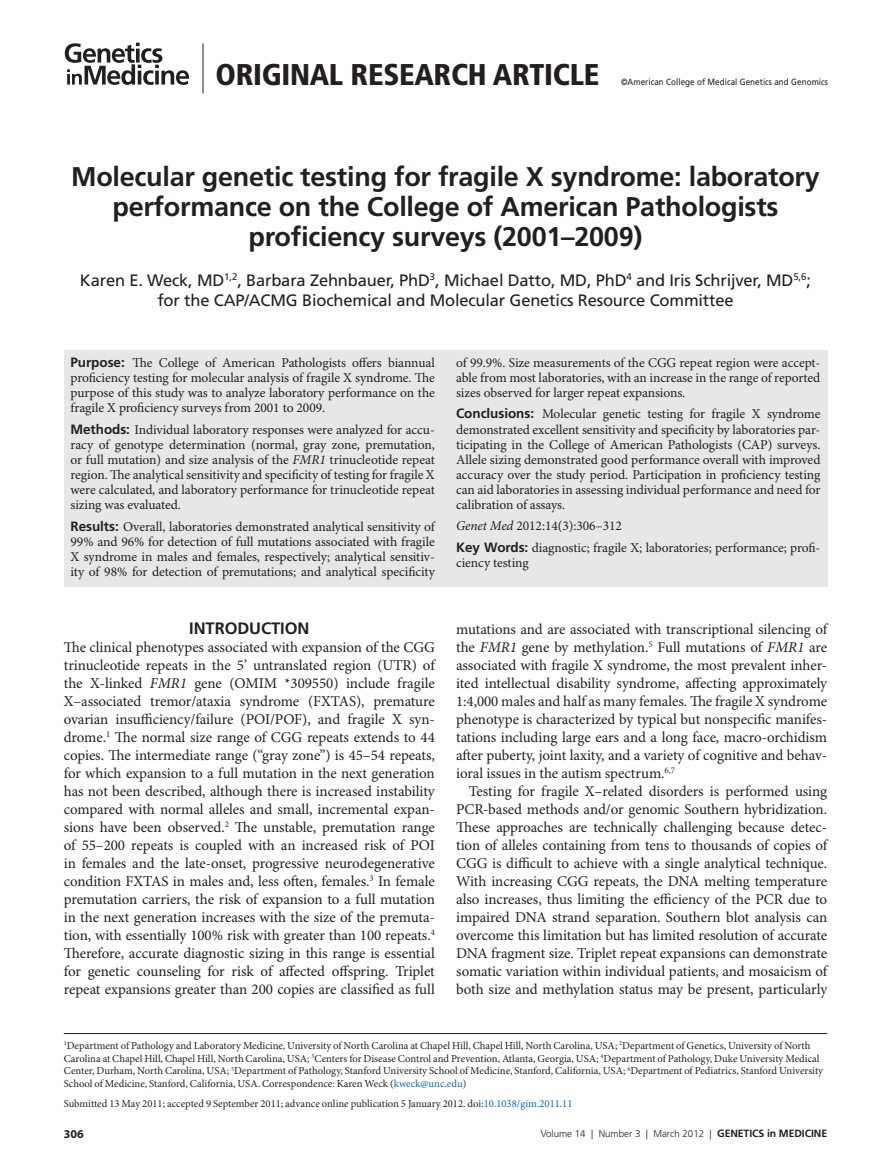
<style>
.page{position:relative;width:891px;height:1175px;background:#fff}
.page>*{position:absolute;margin:0;border:0;box-sizing:border-box;transform-origin:0 0}
.t1{font:900 condensed 30px "Frutiger LT Pro";letter-spacing:-.01em;color:#231f20}
.t2{font:700 27px/30px "Frutiger LT Pro";letter-spacing:-.01em;color:#231f20;text-align:center}
.t3{font:16.5px/19.8px "Frutiger LT Pro";letter-spacing:-.01em;color:#231f20;text-align:center}
.t4{font:700 16.5px "Frutiger LT Pro";letter-spacing:-.005em;color:#231f20}
.t5{font:15px/18px "Minion Pro";letter-spacing:-.005em;color:#231f20;text-align:justify}
.t6{font:13.5px/15px "Minion Pro";letter-spacing:-.005em;color:#231f20;text-align:justify}
.t7{font:700 12px "Myriad Pro";color:#231f20}
.t8{font:10.65px/12.9px "Minion Pro";color:#231f20}
.t9{font:300 9.75px "Frutiger LT Pro";color:#231f20}
.t10{font:9px "Frutiger LT Pro";letter-spacing:.005em;color:#231f20;scale:.9 1}
.s1{font-family:"Frutiger LT Pro";font-weight:700}
.s2{font-style:italic}
.s3{color:#006cb3}
.s4{font-weight:700;font-size:10.5px}
</style>
<div class="page">
<hr style="left:203px;top:43px;width:1px;height:51px;background:#231f20">
<svg style="left:65px;top:43px;width:124px;height:42px"></svg>
<hr style="left:64px;top:1033px;width:763px;height:1px;background:#231f20">
<div style="left:64px;top:350px;width:763px;height:236px;background:#e6e7e9"></div>
<h1 class="t1" style="left:216px;top:56px;width:385px">ORIGINAL RESEARCH ARTICLE</h1>
<p class="t10" style="left:621px;top:76px;width:231px">©American College of Medical Genetics and Genomics</p>
<h2 class="t2" style="left:71px;top:162px;width:750px">Molecular genetic testing for fragile X syndrome: laboratory performance on the College of American Pathologists proficiency surveys (2001–2009)</h2>
<p class="t3" style="left:80px;top:270px;width:733px">Karen E. Weck, MD<sup>1,2</sup>, Barbara Zehnbauer, PhD<sup>3</sup>, Michael Datto, MD, PhD<sup>4</sup> and Iris Schrijver, MD<sup>5,6</sup>; for the CAP/ACMG Biochemical and Molecular Genetics Resource Committee</p>
<p class="t6" style="left:71px;top:356px;width:366px"><span class="s1">Purpose:</span> The College of American Pathologists offers biannual proficiency testing for molecular analysis of fragile X syndrome. The purpose of this study was to analyze laboratory performance on the fragile X proficiency surveys from 2001 to 2009.</p>
<p class="t6" style="left:71px;top:422px;width:366px"><span class="s1">M ethods:</span> Individual laboratory responses were analyzed for accu&shy;racy of genotype determination (normal, gray zone, premutation, or full mutation) and size analysis of the <span class="s2">FMR1</span> trinucleotide repeat region. The analytical sensitivity and specificity of testing for fragile X were calculated, and laboratory performance for trinucleotide repeat sizing was evaluated.</p>
<p class="t6" style="left:71px;top:519px;width:366px"><span class="s1">Results:</span> Overall, laboratories demonstrated analytical sensitivity of 99% and 96% for detection of full mutations associated with fragile X syndrome in males and females, respectively; analytical sensitiv&shy;ity of 98% for detection of premutations; and analytical specificity</p>
<p class="t4" style="left:189px;top:618px;width:119px">INTRODUCTION</p>
<p class="t5" style="left:64px;top:638px;width:373px">The clinical phenotypes associated with expansion of the CGG trinucleotide repeats in the 5’ untranslated region (UTR) of the X-linked <span class="s2">FMR1</span> gene (OMIM *309550) include fragile X–associated tremor/ataxia syndrome (FXTAS), premature ovarian insufficiency/failure (POI/POF), and fragile X syn&shy;drome.<sup>1</sup> The normal size range of CGG repeats extends to 44 copies. The intermediate range (“gray zone”) is 45–54 repeats, for which expansion to a full mutation in the next generation has not been described, although there is increased instability compared with normal alleles and small, incremental expan&shy;sions have been observed.<sup>2</sup> The unstable, premutation range of 55–200 repeats is coupled with an increased risk of POI in females and the late-onset, progressive neurodegenerative condition FXTAS in males and, less often, females.<sup>3</sup> In female premutation carriers, the risk of expansion to a full mutation in the next generation increases with the size of the premuta&shy;tion, with essentially 100% risk with greater than 100 repeats.<sup>4<br></sup>Therefore, accurate diagnostic sizing in this range is essential for genetic counseling for risk of affected offspring. Triplet repeat expansions greater than 200 copies are classified as full</p>
<p class="t6" style="left:456px;top:355px;width:366px">of 99.9%. Size measurements of the CGG repeat region were accept&shy;able from most laboratories, with an increase in the range of reported sizes observed for larger repeat expansions.</p>
<p class="t6" style="left:456px;top:407px;width:366px"><span class="s1">Conclusions:</span> Molecular genetic testing for fragile X syndrome demonstrated excellent sensitivity and specificity by laboratories par&shy;ticipating in the College of American Pathologists (CAP) surveys.<br>Allele sizing demonstrated good performance overall with improved accuracy over the study period. Participation in proficiency testing can aid laboratories in assessing individual performance and need for calibration of assays.</p>
<p class="t6" style="left:456px;top:515px;width:366px;line-height:21.8px"><span class="s2">Genet Med</span> 2012:14(3):306–312<br><span class="s1">Key Words:</span> diagnostic; fragile X; laboratories; performance; profi-</p>
<p class="t6" style="left:456px;top:556px;width:74px">ciency testing</p>
<p class="t5" style="left:456px;top:620px;width:373px">mutations and are associated with transcriptional silencing of the <span class="s2">FMR1</span> gene by methylation.<sup>5</sup> Full mutations of <span class="s2">FMR1</span> are associated with fragile X syndrome, the most prevalent inher&shy;ited intellectual disability syndrome, affecting approximately 1:4,000 males and half as many females. The fragile X syndrome phenotype is characterized by typical but nonspecific manifes&shy;tations including large ears and a long face, macro-orchidism after puberty, joint laxity, and a variety of cognitive and behav&shy;ioral issues in the autism spectrum.<sup>6,7</sup></p>
<p class="t5" style="left:456px;top:782px;width:373px;text-indent:13px">Testing for fragile X–related disorders is performed using PCR-based methods and/or genomic Southern hybridization.<br>These approaches are technically challenging because detec&shy;tion of alleles containing from tens to thousands of copies of CGG is difficult to achieve with a single analytical technique.<br>With increasing CGG repeats, the DNA melting temperature also increases, thus limiting the efficiency of the PCR due to impaired DNA strand separation. Southern blot analysis can overcome this limitation but has limited resolution of accurate DNA fragment size. Triplet repeat expansions can demonstrate somatic variation within individual patients, and mosaicism of both size and methylation status may be present, particularly</p>
<p class="t8" style="left:64px;top:1039px;width:761px"><sup>1</sup>Department of Pathology and Laboratory Medicine, University of North Carolina at Chapel Hill, Chapel Hill, North Carolina, USA; <sup>2</sup>Department of Genetics, University of North Carolina at Chapel Hill, Chapel Hill, North Carolina, USA; <sup>3</sup>Centers for Disease Control and Prevention, Atlanta, Georgia, USA; <sup>4</sup>Department of Pathology, Duke University Medical Center, Durham, North Carolina, USA; <sup>5</sup>Department of Pathology, Stanford University School of Medicine, Stanford, California, USA; <sup>6</sup>Department of Pediatrics, Stanford University School of Medicine, Stanford, California, USA. Correspondence: Karen Weck (<span class="s3">kweck@unc.edu</span>)</p>
<p class="t8" style="left:64px;top:1097px;width:510px">Submitted 13 May 2011; accepted 9 September 2011; advance online publication 5 January 2012. doi:<span class="s3">10.1038/gim.2011.11</span></p>
<p class="t7" style="left:64px;top:1127px;width:21px">306</p>
<p class="t9" style="left:541px;top:1128px;width:288px">Volume 14 | Number 3 | March 2012 | <span class="s4">Genetics in medicine</span></p>
</div>
